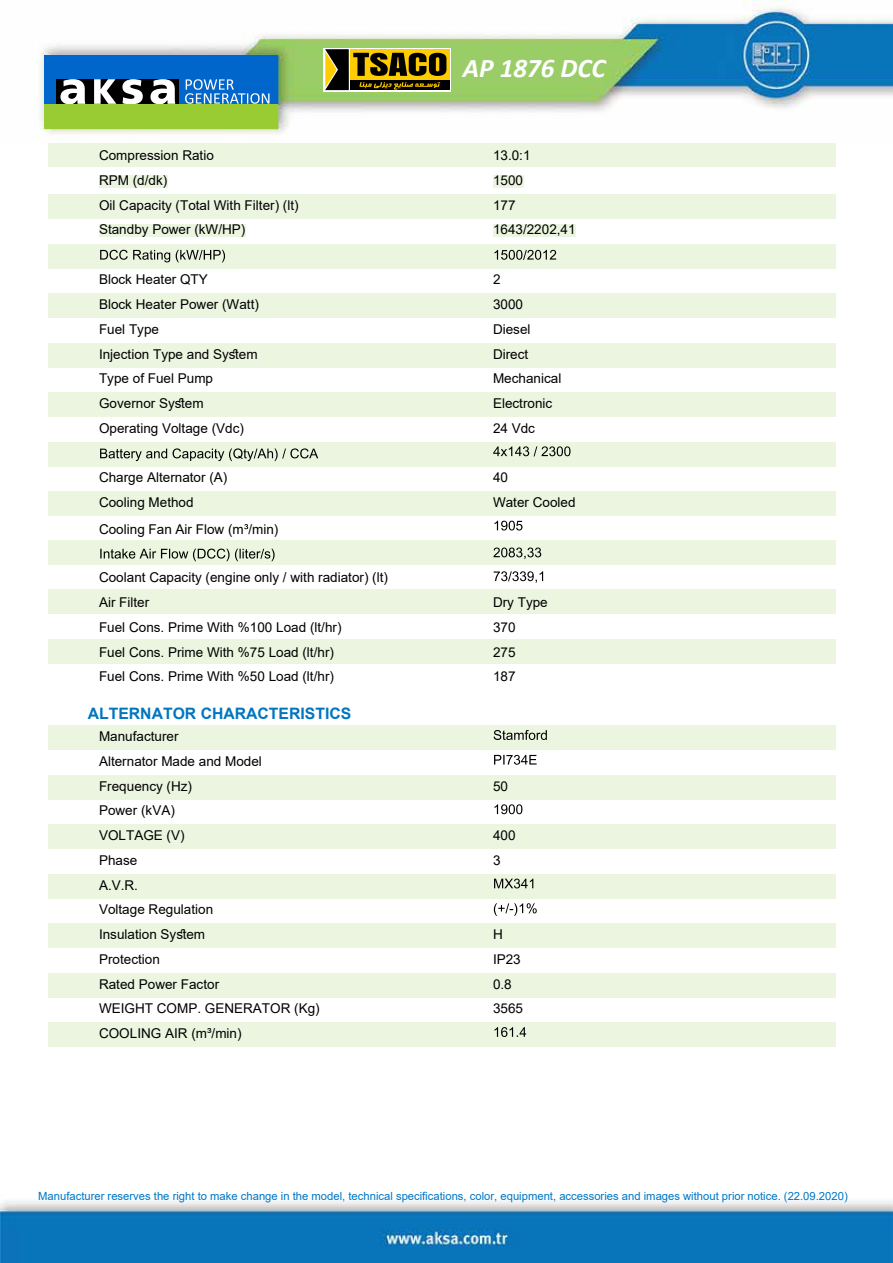
<style>
.page{position:relative;width:893px;height:1263px;background:#fff}
.page>*{position:absolute;margin:0;border:0;box-sizing:border-box;transform-origin:0 0}
.t1{font:italic 700 27px "Calibri";color:#fff}
.t2{font:700 15.75px "Arial";color:#0076bf}
.t3{font:13.5px/24.8px "Arial";color:#000}
.t4{font:11.25px "Arial";color:#0075c4}
</style>
<div class="page">
<div style="left:48px;top:143px;width:394px;height:24px;background:#ebf5e0"></div>
<div style="left:442px;top:143px;width:394px;height:24px;background:#ebf5e0"></div>
<img style="left:36px;top:0;width:856px;height:138px">
<img style="left:0;top:1200px;width:892px;height:63px">
<div style="left:48px;top:194px;width:394px;height:25px;background:#ebf5e0"></div>
<div style="left:442px;top:194px;width:394px;height:25px;background:#ebf5e0"></div>
<div style="left:48px;top:244px;width:394px;height:24px;background:#ebf5e0"></div>
<div style="left:442px;top:244px;width:394px;height:24px;background:#ebf5e0"></div>
<div style="left:48px;top:293px;width:394px;height:25px;background:#ebf5e0"></div>
<div style="left:442px;top:293px;width:394px;height:25px;background:#ebf5e0"></div>
<div style="left:48px;top:343px;width:394px;height:24px;background:#ebf5e0"></div>
<div style="left:442px;top:343px;width:394px;height:24px;background:#ebf5e0"></div>
<div style="left:48px;top:392px;width:394px;height:25px;background:#ebf5e0"></div>
<div style="left:442px;top:392px;width:394px;height:25px;background:#ebf5e0"></div>
<div style="left:48px;top:442px;width:394px;height:24px;background:#ebf5e0"></div>
<div style="left:442px;top:442px;width:394px;height:24px;background:#ebf5e0"></div>
<div style="left:48px;top:491px;width:394px;height:25px;background:#ebf5e0"></div>
<div style="left:442px;top:491px;width:394px;height:25px;background:#ebf5e0"></div>
<div style="left:48px;top:540px;width:394px;height:24px;background:#ebf5e0"></div>
<div style="left:442px;top:540px;width:394px;height:24px;background:#ebf5e0"></div>
<div style="left:48px;top:589px;width:394px;height:25px;background:#ebf5e0"></div>
<div style="left:442px;top:589px;width:394px;height:25px;background:#ebf5e0"></div>
<div style="left:48px;top:639px;width:394px;height:24px;background:#ebf5e0"></div>
<div style="left:442px;top:639px;width:394px;height:24px;background:#ebf5e0"></div>
<div style="left:48px;top:725px;width:394px;height:25px;background:#ebf5e0"></div>
<div style="left:442px;top:725px;width:394px;height:25px;background:#ebf5e0"></div>
<div style="left:48px;top:775px;width:394px;height:25px;background:#ebf5e0"></div>
<div style="left:442px;top:775px;width:394px;height:25px;background:#ebf5e0"></div>
<div style="left:48px;top:824px;width:394px;height:25px;background:#ebf5e0"></div>
<div style="left:442px;top:824px;width:394px;height:25px;background:#ebf5e0"></div>
<div style="left:48px;top:874px;width:394px;height:25px;background:#ebf5e0"></div>
<div style="left:442px;top:874px;width:394px;height:25px;background:#ebf5e0"></div>
<div style="left:48px;top:923px;width:394px;height:25px;background:#ebf5e0"></div>
<div style="left:442px;top:923px;width:394px;height:25px;background:#ebf5e0"></div>
<div style="left:48px;top:973px;width:394px;height:25px;background:#ebf5e0"></div>
<div style="left:442px;top:973px;width:394px;height:25px;background:#ebf5e0"></div>
<div style="left:48px;top:1022px;width:394px;height:25px;background:#ebf5e0"></div>
<div style="left:442px;top:1022px;width:394px;height:25px;background:#ebf5e0"></div>
<div style="left:99px;top:175px;width:68px;height:13px;background:#ebf5e0"></div>
<div style="left:493px;top:175px;width:30px;height:13px;background:#ebf5e0"></div>
<div style="left:99px;top:225px;width:146px;height:12px;background:#ebf5e0"></div>
<div style="left:493px;top:225px;width:82px;height:12px;background:#ebf5e0"></div>
<svg style="left:493px;top:446px;width:77px;height:10px"></svg>
<svg style="left:494px;top:521px;width:28px;height:10px"></svg>
<svg style="left:493px;top:571px;width:50px;height:12px"></svg>
<svg style="left:493px;top:730px;width:54px;height:10px"></svg>
<svg style="left:494px;top:755px;width:42px;height:10px"></svg>
<svg style="left:494px;top:804px;width:28px;height:10px"></svg>
<svg style="left:494px;top:879px;width:39px;height:9px"></svg>
<svg style="left:494px;top:903px;width:42px;height:13px"></svg>
<svg style="left:494px;top:1027px;width:32px;height:10px"></svg>
<svg style="left:100px;top:448px;width:218px;height:13px"></svg>
<svg style="left:244px;top:524px;width:4px;height:5px"></svg>
<svg style="left:100px;top:549px;width:174px;height:12px"></svg>
<svg style="left:493px;top:548px;width:48px;height:11px"></svg>
<svg style="left:100px;top:250px;width:125px;height:12px"></svg>
<svg style="left:494px;top:250px;width:62px;height:10px"></svg>
<svg style="left:323px;top:48px;width:128px;height:44px"></svg>
<svg style="left:446px;top:49px;width:4px;height:30px"></svg>
<div style="left:350px;top:81px;width:100px;height:9px;background:#000"></div>
<svg style="left:325px;top:49px;width:121px;height:41px;background:#695505"></svg>
<div style="left:44px;top:104px;width:234px;height:24px;background:#9c3"></div>
<div style="left:44px;top:55px;width:234px;height:49px;background:#06c"></div>
<div style="left:57px;top:79px;width:122px;height:25px;background:#000"></div>
<svg style="left:60px;top:79px;width:25px;height:25px"></svg>
<svg style="left:150px;top:79px;width:25px;height:25px"></svg>
<svg style="left:122px;top:79px;width:21px;height:25px"></svg>
<svg style="left:94px;top:79px;width:22px;height:25px"></svg>
<svg style="left:185px;top:79px;width:84px;height:25px"></svg>
<h1 class="t1" style="left:463px;top:49px;width:144px">AP 1876 DCC</h1>
<p class="t3" style="left:99px;top:143px;width:116px">Compression Ratio</p>
<p class="t3" style="left:493px;top:143px;width:39px">13.0:1</p>
<p class="t3" style="left:99px;top:168px;width:70px">RPM (d/dk)</p>
<p class="t3" style="left:493px;top:168px;width:32px">1500</p>
<p class="t3" style="left:99px;top:193px;width:201px">Oil Capacity (Total With Filter) (lt)</p>
<p class="t3" style="left:493px;top:193px;width:24px">177</p>
<p class="t3" style="left:99px;top:217px;width:148px">Standby Power (kW/HP)</p>
<p class="t3" style="left:493px;top:217px;width:84px">1643/2202,41</p>
<p class="t3" style="left:99px;top:267px;width:110px">Block Heater QTY</p>
<p class="t3" style="left:493px;top:267px;width:9px">2</p>
<p class="t3" style="left:99px;top:292px;width:161px">Block Heater Power (Watt)</p>
<p class="t3" style="left:493px;top:292px;width:32px">3000</p>
<p class="t3" style="left:99px;top:317px;width:62px">Fuel Type</p>
<p class="t3" style="left:493px;top:317px;width:39px">Diesel</p>
<p class="t3" style="left:99px;top:341px;width:160px">Injection Type and System</p>
<p class="t3" style="left:493px;top:341px;width:37px">Direct</p>
<p class="t3" style="left:99px;top:366px;width:116px">Type of Fuel Pump</p>
<p class="t3" style="left:493px;top:366px;width:70px">Mechanical</p>
<p class="t3" style="left:99px;top:391px;width:106px">Governor System</p>
<p class="t3" style="left:493px;top:391px;width:61px">Electronic</p>
<p class="t3" style="left:99px;top:416px;width:146px">Operating Voltage (Vdc)</p>
<p class="t3" style="left:493px;top:416px;width:44px">24 Vdc</p>
<p class="t3" style="left:99px;top:465px;width:130px">Charge Alternator (A)</p>
<p class="t3" style="left:493px;top:465px;width:17px">40</p>
<p class="t3" style="left:99px;top:490px;width:96px">Cooling Method</p>
<p class="t3" style="left:493px;top:490px;width:84px">Water Cooled</p>
<p class="t3" style="left:99px;top:517px;width:181px">Cooling Fan Air Flow (m /min)</p>
<p class="t3" style="left:99px;top:565px;width:290px">Coolant Capacity (engine only / with radiator) (lt)<br>Air Filter</p>
<p class="t3" style="left:493px;top:590px;width:56px">Dry Type</p>
<p class="t3" style="left:99px;top:615px;width:244px">Fuel Cons. Prime With %100 Load (lt/hr)</p>
<p class="t3" style="left:493px;top:615px;width:24px">370</p>
<p class="t3" style="left:99px;top:639px;width:236px">Fuel Cons. Prime With %75 Load (lt/hr)</p>
<p class="t3" style="left:493px;top:639px;width:24px">275</p>
<p class="t3" style="left:99px;top:664px;width:236px">Fuel Cons. Prime With %50 Load (lt/hr)</p>
<p class="t3" style="left:493px;top:664px;width:24px">187</p>
<p class="t2" style="left:88px;top:702px;width:265px">ALTERNATOR CHARACTERISTICS</p>
<p class="t3" style="left:99px;top:724px;width:164px">Manufacturer<br>Alternator Made and Model<br>Frequency (Hz)</p>
<p class="t3" style="left:493px;top:774px;width:17px">50</p>
<p class="t3" style="left:99px;top:798px;width:87px">Power (kVA)<br>VOLTAGE (V)</p>
<p class="t3" style="left:493px;top:823px;width:24px">400</p>
<p class="t3" style="left:99px;top:848px;width:40px">Phase</p>
<p class="t3" style="left:493px;top:848px;width:9px">3</p>
<p class="t3" style="left:99px;top:873px;width:116px">A.V.R.<br>Voltage Regulation<br>Insulation System</p>
<p class="t3" style="left:493px;top:922px;width:11px">H</p>
<p class="t3" style="left:99px;top:947px;width:62px">Protection</p>
<p class="t3" style="left:493px;top:947px;width:29px">IP23</p>
<p class="t3" style="left:99px;top:972px;width:122px">Rated Power Factor</p>
<p class="t3" style="left:493px;top:972px;width:20px">0.8</p>
<p class="t3" style="left:99px;top:996px;width:222px">WEIGHT COMP. GENERATOR (Kg)</p>
<p class="t3" style="left:493px;top:996px;width:32px">3565</p>
<p class="t3" style="left:99px;top:1021px;width:144px">COOLING AIR (m³/min)</p>
<p class="t4" style="left:38px;top:1188px;width:811px">Manufacturer reserves the right to make change in the model, technical specifications, color, equipment, accessories and images without prior notice. (22.09.2020)</p>
</div>
